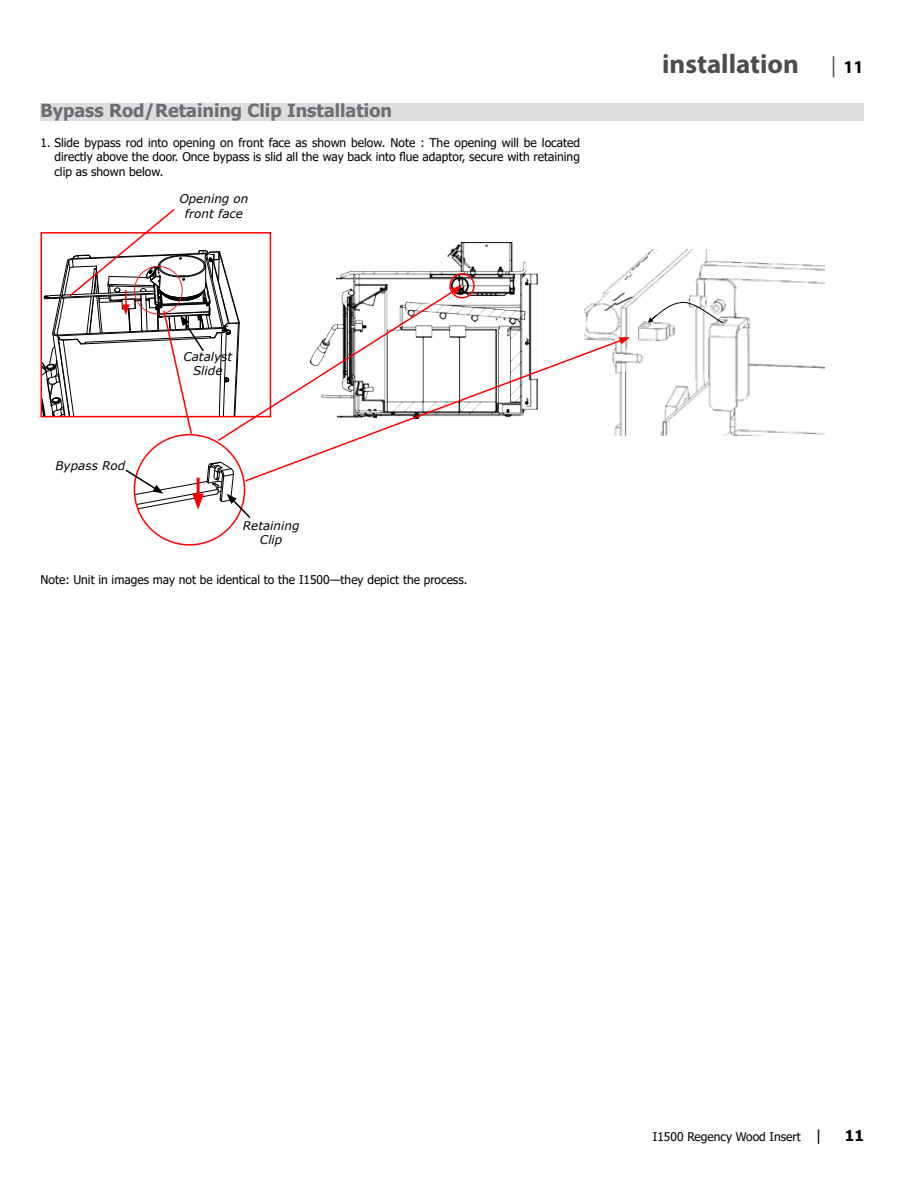
<style>
.page{position:relative;width:918px;height:1188px;background:#fff}
.page>*{position:absolute;margin:0;border:0;box-sizing:border-box;transform-origin:0 0}
.t1{font:700 27px "Myriad Pro";color:#4d4d4f}
.t2{font:700 18px "Tahoma";color:#6d6e71}
.t3{font:700 15px "Tahoma";color:#000}
.t4{font:12px/14.4px "Tahoma";color:#000;text-align:justify}
.t5{font:italic 12px/14.4px "Verdana";color:#000;text-align:center}
.t6{font:italic 11.4px "Arial";color:#4e4e50;scale:2.54 1}
.t7{font:5.25px "Arial Unicode MS";color:#555557;scale:3.05 1}
.t8{font:3.45px/5.2px "Arial Unicode MS";color:#525355;scale:3.07 1}
.t9{font:3.45px/4.9px "Arial Unicode MS";color:#696a6c;scale:3.33 1}
.t10{font:3.45px "Arial Unicode MS";color:#434345;scale:3.33 1}
.t11{font:3.45px "Arial Unicode MS";color:#5d5d60;scale:3.67 1}
.t12{font:3.45px "Arial Unicode MS";color:#525355;scale:3.33 1}
.s1{font-weight:400;font-size:21px}
.s2{font-size:18px;color:#000}
.s3{color:#5d5d60}
.s4{color:#474749}
.s5{font-size:15px}
</style>
<div class="page">
<div style="left:40px;top:104px;width:824px;height:17px;background:#dcddde"></div>
<svg style="left:125px;top:462px;width:126px;height:83px"></svg>
<img style="left:584px;top:249px;width:241px;height:186px">
<svg style="left:642px;top:258px;width:3px;height:5px"></svg>
<svg style="left:626px;top:267px;width:10px;height:13px"></svg>
<img style="left:462px;top:242px;width:76px;height:96px">
<div style="left:451px;top:277px;width:18px;height:18px;border:2px solid #000;border-radius:50%"></div>
<svg style="left:648px;top:302px;width:76px;height:22px"></svg>
<div style="left:449px;top:273px;width:26px;height:25px;border:2px solid #f00;border-radius:50%"></div>
<svg style="left:244px;top:338px;width:380px;height:145px"></svg>
<svg style="left:619px;top:337px;width:11px;height:7px"></svg>
<svg style="left:42px;top:208px;width:420px;height:235px"></svg>
<h2 class="t2" style="left:40px;top:98px;width:353px">Bypass Rod/Retaining Clip Installation</h2>
<p class="t4" style="left:54px;top:136px;width:527px;text-indent:-14px">1. Slide bypass rod into opening on front face as shown below. Note : The opening will be located directly above the door. Once bypass is slid all the way back into flue adaptor, secure with retaining clip as shown below.</p>
<p class="t5" style="left:179px;top:192px;width:71px">Opening on front face</p>
<p class="t5" style="left:183px;top:349px;width:50px">Catalyst<br>Slide</p>
<h1 class="t1" style="left:662px;top:46px;width:203px">installation <span class="s1">|</span> <span class="s2">11</span></h1>
<p class="t8" style="left:643px;top:251px;width:4px;text-indent:4px">/ <span class="s3">/</span>/</p>
<p class="t10" style="left:646px;top:254px;width:2px">/</p>
<p class="t9" style="left:635px;top:259px;width:4px;text-indent:4px">/ <span class="s4">/</span><sup>/</sup></p>
<p class="t10" style="left:638px;top:262px;width:2px">/</p>
<p class="t12" style="left:631px;top:266px;width:2px">/</p>
<p class="t11" style="left:629px;top:269px;width:2px">/</p>
<p class="t7" style="left:624px;top:274px;width:3px">/</p>
<p class="t6" style="left:614px;top:292px;width:10px">//</p>
<p class="t6" style="left:605px;top:300px;width:5px">/</p>
<p class="t5" style="left:55px;top:459px;width:71px">Bypass Rod</p>
<p class="t5" style="left:243px;top:518px;width:58px">Retaining<br>Clip</p>
<p class="t4" style="left:40px;top:573px;width:428px">Note: Unit in images may not be identical to the I1500—they depict the process.</p>
<p class="t4" style="left:653px;top:1130px;width:170px">I1500 Regency Wood Insert <span class="s5">|</span></p>
<p class="t3" style="left:845px;top:1125px;width:21px">11</p>
</div>
